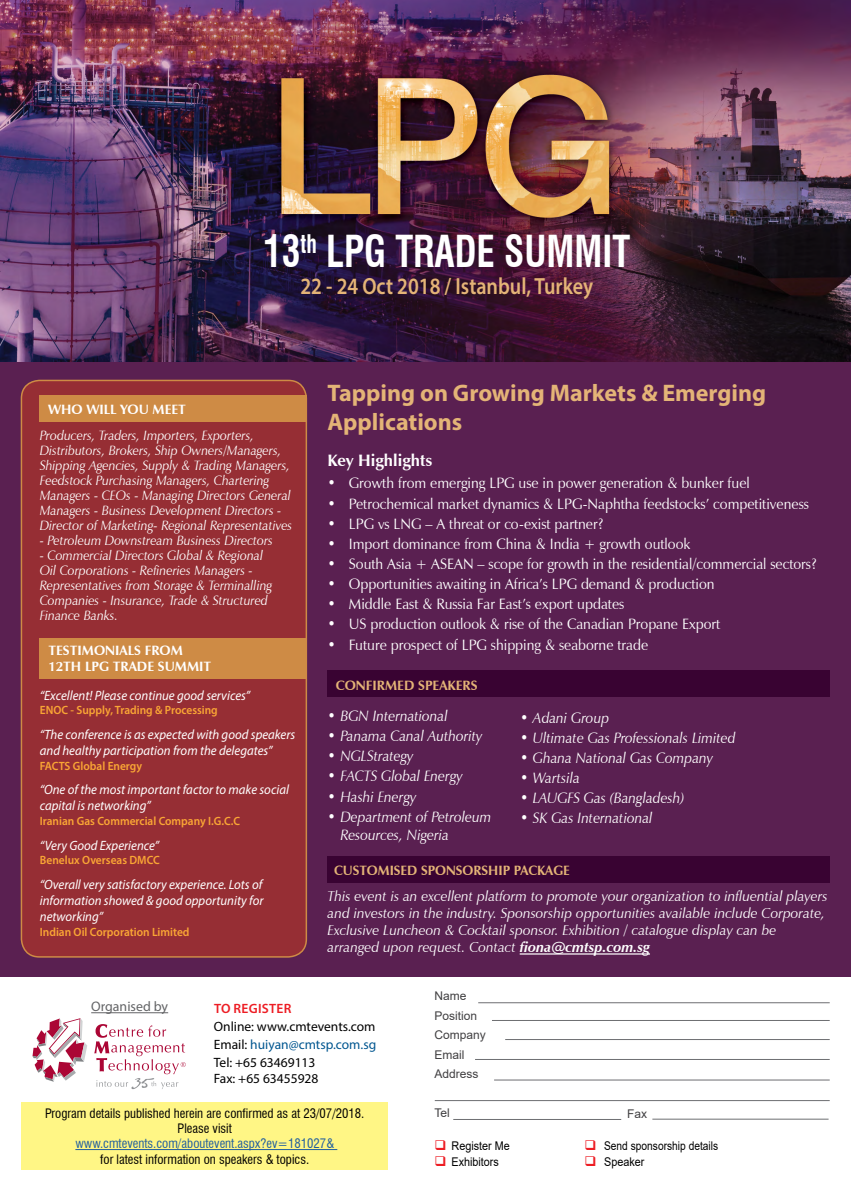
<style>
.page{position:relative;width:851px;height:1191px;background:#fff}
.page>*{position:absolute;margin:0;border:0;box-sizing:border-box;transform-origin:0 0}
.t1{font:700 condensed 43.05px "Swiss 721 BT";color:#fff;scale:.86 1}
.t2{font:700 24px/28.8px "Myriad Pro";color:#e4b477}
.t3{font:600 23.4px "Myriad Pro";color:#e4b477;scale:.86 1}
.t4{font:700 16.5px "Zapf Humanist 601 BT";color:#fff}
.t5{font:15px "Zapf Humanist 601 BT";color:#fff;scale:.95 1}
.t6{font:italic 15px/18px "Zapf Humanist 601 BT";color:#fff;scale:.95 1}
.t7{font:italic 14.25px/17.1px "Zapf Humanist 601 BT";color:#fff}
.t8{font:13.8px "Myriad Pro";color:#636466}
.t9{font:italic 13.5px/15px "Zapf Humanist 601 BT";color:#fff;scale:.95 1}
.t10{font:italic 13.5px/16.2px "Myriad Pro";color:#fff;scale:.95 1}
.t11{font:13.5px/18px "Myriad Pro";color:#000;text-align:justify}
.t12{font:700 13.5px/16.2px "Zapf Humanist 601 BT";color:#fff}
.t13{font:700 13.5px "Zapf Humanist 601 BT";color:#e4b477}
.t14{font:600 13.5px "Myriad Pro";letter-spacing:.02em;color:#ed1d24}
.t15{font:condensed 12.75px/15.3px "Swiss 721 BT";color:#000;text-align:center}
.t16{font:condensed 12.75px "Swiss 721 BT";color:#215e9e}
.t17{font:600 12px "Myriad Pro";color:#faa634;scale:.95 1}
.t18{font:12px/19.5px "Arial";color:#414042}
.t19{font:12px "Arial";color:#000;scale:.9 1}
.t20{font:12px "Arial";color:#000;scale:.85 1}
.s1{font-weight:700}
.s2{color:#005690}
.s3{color:#ed1d24}
</style>
<div class="page">
<div style="left:0;top:361px;width:850px;height:616px;background:#5a2051"></div>
<hr style="left:453px;top:1119px;width:168px;height:1px;background:#6d6e71">
<hr style="left:478px;top:1002px;width:351px;height:1px;background:#6d6e71">
<hr style="left:492px;top:1020px;width:337px;height:1px;background:#6d6e71">
<hr style="left:505px;top:1039px;width:324px;height:1px;background:#6d6e71">
<hr style="left:475px;top:1059px;width:354px;height:1px;background:#6d6e71">
<hr style="left:494px;top:1079px;width:335px;height:1px;background:#6d6e71">
<hr style="left:434px;top:1100px;width:395px;height:1px;background:#6d6e71">
<hr style="left:652px;top:1118px;width:176px;height:1px;background:#6d6e71">
<svg style="left:32px;top:1018px;width:55px;height:63px"></svg>
<svg style="left:94px;top:1024px;width:92px;height:65px"></svg>
<hr style="left:91px;top:1012px;width:77px;height:1px;background:#636466">
<div style="left:21px;top:380px;width:285px;height:577px;background:#962e34;border-radius:18px"></div>
<div style="left:21px;top:380px;width:286px;height:577px;border:2px solid #ce8b45;border-radius:18px"></div>
<hr style="left:519px;top:953px;width:131px;height:1px;background:#fff">
<div style="left:40px;top:395px;width:267px;height:26px;background:#ce8b45"></div>
<div style="left:40px;top:638px;width:267px;height:40px;background:#ce8b45"></div>
<div style="left:327px;top:671px;width:502px;height:26px;background:#390332"></div>
<div style="left:327px;top:857px;width:502px;height:26px;background:#390332"></div>
<img style="left:0;top:0;width:850px;height:361px">
<div style="left:21px;top:1102px;width:367px;height:67px;background:#fff685"></div>
<hr style="left:75px;top:1149px;width:262px;height:1px;background:#215e9e">
<h1 class="t1" style="left:263px;top:225px;width:428px">13<sup>th</sup> LPG TRADE SUMMIT</h1>
<h3 class="t3" style="left:300px;top:271px;width:342px">22 - 24 Oct 2018 / Istanbul, Turkey</h3>
<p class="t12" style="left:48px;top:401px;width:139px">WHO WILL YOU MEET</p>
<p class="t9" style="left:40px;top:427px;width:267px">Producers, Traders, Importers, Exporters, Distributors, Brokers, Ship Owners/Managers, Shipping Agencies, Supply &amp; Trading Managers, Feedstock Purchasing Managers, Chartering Managers - CEOs - Managing Directors General Managers - Business Development Directors - Director of Marketing- Regional Representatives</p>
<p class="t9" style="left:40px;top:532px;width:247px">- Petroleum Downstream Business Directors</p>
<p class="t9" style="left:40px;top:547px;width:246px">- Commercial Directors Global &amp; Regional Oil Corporations - Refineries Managers - Representatives from Storage &amp; Terminalling Companies - Insurance, Trade &amp; Structured Finance Banks.</p>
<p class="t12" style="left:48px;top:642px;width:164px">TESTIMONIALS FROM<br>12TH LPG TRADE SUMMIT</p>
<p class="t10" style="left:40px;top:687px;width:223px">“Excellent! Please continue good services”</p>
<p class="t17" style="left:40px;top:702px;width:189px">ENOC - Supply, Trading &amp; Processing</p>
<p class="t10" style="left:40px;top:726px;width:270px">“The conference is as expected with good speakers and healthy participation from the delegates”</p>
<p class="t17" style="left:40px;top:758px;width:109px">FACTS Global Energy</p>
<p class="t10" style="left:40px;top:781px;width:264px">“One of the most important factor to make social capital is networking”</p>
<p class="t17" style="left:40px;top:813px;width:212px">Iranian Gas Commercial Company I.G.C.C</p>
<p class="t10" style="left:40px;top:836px;width:127px">“Very Good Experience”</p>
<p class="t17" style="left:40px;top:852px;width:128px">Benelux Overseas DMCC</p>
<p class="t10" style="left:40px;top:876px;width:237px;text-align:justify">“Overall very satisfactory experience. Lots of information showed &amp; good opportunity for networking”</p>
<p class="t17" style="left:40px;top:924px;width:159px">Indian Oil Corporation Limited</p>
<h2 class="t2" style="left:327px;top:378px;width:440px">Tapping on Growing Markets &amp; Emerging<br>Applications</h2>
<p class="t4" style="left:327px;top:450px;width:107px">Key Highlights</p>
<p class="t5" style="left:327px;top:474px;width:446px">• Growth from emerging LPG use in power generation &amp; bunker fuel</p>
<p class="t5" style="left:327px;top:494px;width:508px">• Petrochemical market dynamics &amp; LPG-Naphtha feedstocks’ competitiveness</p>
<p class="t5" style="left:327px;top:514px;width:292px">• LPG vs LNG – A threat or co-exist partner?</p>
<p class="t5" style="left:327px;top:534px;width:383px">• Import dominance from China &amp; India + growth outlook</p>
<p class="t5" style="left:327px;top:554px;width:516px">• South Asia + ASEAN – scope for growth in the residential/commercial sectors?</p>
<p class="t5" style="left:327px;top:574px;width:409px">• Opportunities awaiting in Africa’s LPG demand &amp; production</p>
<p class="t5" style="left:327px;top:595px;width:314px">• Middle East &amp; Russia Far East’s export updates</p>
<p class="t5" style="left:327px;top:615px;width:415px">• US production outlook &amp; rise of the Canadian Propane Export</p>
<p class="t5" style="left:327px;top:635px;width:339px">• Future prospect of LPG shipping &amp; seaborne trade</p>
<p class="t13" style="left:336px;top:676px;width:143px">CONFIRMED SPEAKERS</p>
<p class="t6" style="left:327px;top:707px;width:128px">• BGN International</p>
<p class="t6" style="left:327px;top:727px;width:164px">• Panama Canal Authority</p>
<p class="t6" style="left:327px;top:747px;width:92px">• NGLStrategy</p>
<p class="t6" style="left:327px;top:767px;width:144px">• FACTS Global Energy</p>
<p class="t6" style="left:327px;top:787px;width:95px">• Hashi Energy</p>
<p class="t6" style="left:340px;top:807px;width:160px;text-indent:-13px">• Department of Petroleum<br>Resources, Nigeria</p>
<p class="t6" style="left:520px;top:708px;width:95px">• Adani Group</p>
<p class="t6" style="left:520px;top:728px;width:228px">• Ultimate Gas Professionals Limited</p>
<p class="t6" style="left:520px;top:749px;width:205px">• Ghana National Gas Company</p>
<p class="t6" style="left:520px;top:769px;width:64px">• Wartsila</p>
<p class="t6" style="left:520px;top:789px;width:174px">• LAUGFS Gas (Bangladesh)</p>
<p class="t6" style="left:520px;top:809px;width:141px">• SK Gas International</p>
<p class="t13" style="left:334px;top:862px;width:237px">CUSTOMISED SPONSORSHIP PACKAGE</p>
<p class="t7" style="left:327px;top:887px;width:501px">This event is an excellent platform to promote your organization to influential players and investors in the industry. Sponsorship opportunities available include Corporate, Exclusive Luncheon &amp; Cocktail sponsor. Exhibition / catalogue display can be arranged upon request. Contact <span class="s1">fiona@cmtsp.com.sg</span></p>
<p class="t8" style="left:91px;top:998px;width:78px">Organised by</p>
<p class="t14" style="left:214px;top:999px;width:79px">TO REGISTER</p>
<p class="t11" style="left:214px;top:1016px;width:164px">Online: www.cmtevents.com Email: <span class="s2">huiyan@cmtsp.com.sg </span>Tel: +65 63469113</p>
<p class="t11" style="left:214px;top:1069px;width:106px">Fax: +65 63455928</p>
<p class="t15" style="left:45px;top:1105px;width:321px">Program details published herein are confirmed as at 23/07/2018.<br>Please visit</p>
<p class="t16" style="left:75px;top:1136px;width:260px">www.cmtevents.com/aboutevent.aspx?ev=181027&amp;</p>
<p class="t15" style="left:100px;top:1151px;width:210px">for latest information on speakers &amp; topics.</p>
<p class="t18" style="left:434px;top:986px;width:53px">Name<br>Position<br>Company<br>Email<br>Address</p>
<p class="t18" style="left:434px;top:1103px;width:17px">Tel</p>
<p class="t18" style="left:627px;top:1104px;width:22px">Fax</p>
<p class="t19" style="left:434px;top:1137px;width:85px"><span class="s3">❑</span> Register Me</p>
<p class="t20" style="left:584px;top:1137px;width:159px"><span class="s3">❑</span> Send sponsorship details</p>
<p class="t19" style="left:434px;top:1153px;width:73px"><span class="s3">❑</span> Exhibitors</p>
<p class="t19" style="left:584px;top:1153px;width:68px"><span class="s3">❑</span> Speaker</p>
</div>
